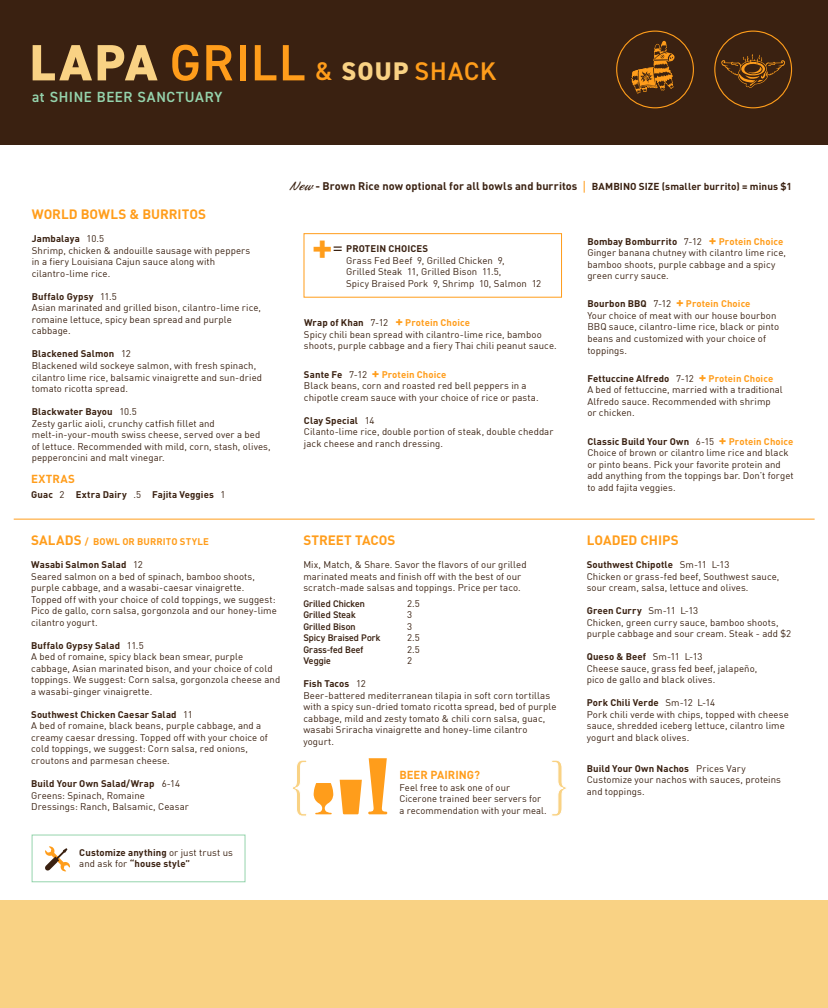
<style>
.page{position:relative;width:828px;height:1008px;background:#fff}
.page>*{position:absolute;margin:0;border:0;box-sizing:border-box;transform-origin:0 0}
.t1{font:600 25.6px "DIN2014";letter-spacing:.035em;color:#ff9d1b}
.t2{font:600 14.8px "DIN2014";letter-spacing:.045em;color:#95d4ad}
.t3{font:700 13.4px "DIN";color:#ff9d1b}
.t4{font:700 11.5px "DIN";color:#ff9d1b}
.t5{font:700 11px "DIN";letter-spacing:.005em;color:#3a2111}
.t6{font:700 10px "DIN";letter-spacing:.01em;color:#3a2111}
.t7{font:9.6px/11.5px "DIN";letter-spacing:.01em;color:#3a2111}
.t8{font:700 9.6px/11.5px "DIN";letter-spacing:.01em;color:#3a2111}
.t9{font:600 9.6px "DIN2014";letter-spacing:.005em;color:#3a2111}
.t10{font:700 9.6px "DIN";letter-spacing:.01em;color:#ff9d1b}
.s1{font-weight:800;font-size:51.1px;color:#f9d284}
.s2{font-size:51.1px}
.s3{font-weight:800;color:#f9d284}
.s4{font-weight:700}
.s5{font-weight:400}
.s6{font-family:"Phoenix Script FLF";font-weight:400;font-size:13.4px}
.s7{font-weight:700;font-size:39px;color:#ff9d1b}
.s8{font-size:19.2px}
.s9{font-weight:700;font-size:14px;color:#ff9d1b}
.s10{font-weight:700;color:#ff9d1b}
.s11{font-size:13.4px}
</style>
<div class="page">
<div style="left:0;top:0;width:828px;height:144px;background:#3a2111"></div>
<div style="left:0;top:900px;width:828px;height:108px;background:#f9d284"></div>
<svg style="left:631px;top:40px;width:44px;height:59px"></svg>
<div style="left:616px;top:31px;width:78px;height:77px;border:1px solid #ff9d1b;border-radius:50%"></div>
<div style="left:714px;top:31px;width:78px;height:77px;border:1px solid #ff9d1b;border-radius:50%"></div>
<svg style="left:721px;top:54px;width:64px;height:52px"></svg>
<div style="left:32px;top:835px;width:213px;height:47px;border:1px solid #95d4ad"></div>
<svg style="left:45px;top:846px;width:25px;height:26px"></svg>
<div style="left:304px;top:233px;width:258px;height:65px;border:1px solid #ff9d1b"></div>
<hr style="left:14px;top:519px;width:801px;height:1px;background:#ff9d1b">
<svg style="left:314px;top:783px;width:19px;height:31px"></svg>
<svg style="left:340px;top:780px;width:22px;height:34px"></svg>
<svg style="left:368px;top:758px;width:19px;height:56px"></svg>
<svg style="left:293px;top:760px;width:14px;height:56px"></svg>
<svg style="left:552px;top:760px;width:14px;height:56px"></svg>
<svg style="left:584px;top:181px;width:1px;height:12px"></svg>
<p class="t1" style="left:30px;top:55px;width:468px"><span class="s1">LAPA</span> <span class="s2">GRILL</span> &amp; <span class="s3">SOUP</span> SHACK</p>
<p class="t2" style="left:32px;top:87px;width:192px">at SHINE BEER SANCTUARY</p>
<p class="t3" style="left:32px;top:206px;width:176px">WORLD BOWLS &amp; BURRITOS</p>
<p class="t7" style="left:32px;top:233px;width:220px"><span class="s4">Jambalaya</span> 10.5<br>Shrimp, chicken &amp; andouille sausage with peppers in a fiery Louisiana Cajun sauce along with cilantro-lime rice.</p>
<p class="t7" style="left:32px;top:290px;width:231px"><span class="s4">Buffalo Gypsy</span> 11.5<br>Asian marinated and grilled bison, cilantro-lime rice, romaine lettuce, spicy bean spread and purple cabbage.</p>
<p class="t7" style="left:32px;top:348px;width:232px"><span class="s4">Blackened Salmon</span> 12<br>Blackened wild sockeye salmon, with fresh spinach, cilantro lime rice, balsamic vinaigrette and sun-dried tomato ricotta spread.</p>
<p class="t7" style="left:32px;top:406px;width:241px"><span class="s4">Blackwater Bayou</span> 10.5<br>Zesty garlic aioli, crunchy catfish fillet and melt-in-your-mouth swiss cheese, served over a bed<br>of lettuce. Recommended with mild, corn, stash, olives, pepperoncini and malt vinegar.</p>
<p class="t4" style="left:31px;top:471px;width:45px">EXTRAS</p>
<p class="t8" style="left:31px;top:489px;width:196px">Guac <span class="s5">2</span> Extra Dairy <span class="s5">.5</span> Fajita Veggies <span class="s5">1</span></p>
<p class="t5" style="left:289px;top:179px;width:290px"><span class="s6">New</span> - Brown Rice now optional for all bowls and burritos</p>
<p class="t6" style="left:592px;top:180px;width:201px">BAMBINO SIZE (smaller burrito) = minus $1</p>
<p class="t7" style="left:346px;top:243px;width:197px;text-indent:-34px"><span class="s7">+</span><span class="s8">=</span> <span class="s4">PROTEIN CHOICES<br></span>Grass Fed Beef 9, Grilled Chicken 9,<br>Grilled Steak 11, Grilled Bison 11.5,<br>Spicy Braised Pork 9, Shrimp 10, Salmon 12</p>
<p class="t7" style="left:304px;top:317px;width:254px"><span class="s4">Wrap of Khan</span> 7-12 <span class="s9">+</span> <span class="s10">Protein Choice<br></span>Spicy chili bean spread with cilantro-lime rice, bamboo shoots, purple cabbage and a fiery Thai chili peanut sauce.</p>
<p class="t7" style="left:304px;top:368px;width:236px"><span class="s4">Sante Fe</span> 7-12 <span class="s9">+</span> <span class="s10">Protein Choice<br></span>Black beans, corn and roasted red bell peppers in a chipotle cream sauce with your choice of rice or pasta.</p>
<p class="t7" style="left:304px;top:414px;width:251px"><span class="s4">Clay Special</span> 14<br>Cilanto-lime rice, double portion of steak, double cheddar jack cheese and ranch dressing.</p>
<p class="t7" style="left:587px;top:235px;width:200px"><span class="s4">Bombay Bomburrito</span> 7-12 <span class="s9">+</span> <span class="s10">Protein Choice </span>Ginger banana chutney with cilantro lime rice, bamboo shoots, purple cabbage and a spicy green curry sauce.</p>
<p class="t7" style="left:587px;top:298px;width:193px"><span class="s4">Bourbon BBQ</span> 7-12 <span class="s9">+</span> <span class="s10">Protein Choice<br></span>Your choice of meat with our house bourbon BBQ sauce, cilantro-lime rice, black or pinto beans and customized with your choice of toppings.</p>
<p class="t7" style="left:587px;top:372px;width:197px"><span class="s4">Fettuccine Alfredo</span> 7-12 <span class="s9">+</span> <span class="s10">Protein Choice<br></span>A bed of fettuccine, married with a traditional Alfredo sauce. Recommended with shrimp<br>or chicken.</p>
<p class="t7" style="left:587px;top:435px;width:208px"><span class="s4">Classic Build Your Own</span> 6-15 <span class="s9">+</span> <span class="s10">Protein Choice </span>Choice of brown or cilantro lime rice and black or pinto beans. Pick your favorite protein and add anything from the toppings bar. Don’t forget to add fajita veggies.</p>
<p class="t10" style="left:31px;top:535px;width:179px"><span class="s11">SALADS</span> / BOWL OR BURRITO STYLE</p>
<p class="t7" style="left:31px;top:559px;width:247px"><span class="s4">Wasabi Salmon Salad</span> 12<br>Seared salmon on a bed of spinach, bamboo shoots, purple cabbage, and a wasabi-caesar vinaigrette.<br>Topped off with your choice of cold toppings, we suggest:<br>Pico de gallo, corn salsa, gorgonzola and our honey-lime cilantro yogurt.</p>
<p class="t7" style="left:31px;top:639px;width:251px"><span class="s4">Buffalo Gypsy Salad</span> 11.5<br>A bed of romaine, spicy black bean smear, purple cabbage, Asian marinated bison, and your choice of cold toppings. We suggest: Corn salsa, gorgonzola cheese and a wasabi-ginger vinaigrette.</p>
<p class="t7" style="left:31px;top:709px;width:238px"><span class="s4">Southwest Chicken Caesar Salad</span> 11<br>A bed of romaine, black beans, purple cabbage, and a creamy caesar dressing. Topped off with your choice of cold toppings, we suggest: Corn salsa, red onions, croutons and parmesan cheese.</p>
<p class="t7" style="left:31px;top:778px;width:159px"><span class="s4">Build Your Own Salad/Wrap</span> 6-14<br>Greens: Spinach, Romaine<br>Dressings: Ranch, Balsamic, Ceasar</p>
<p class="t8" style="left:79px;top:846px;width:155px">Customize anything <span class="s5">or just trust us and ask for</span> “house style”</p>
<p class="t3" style="left:303px;top:531px;width:94px">STREET TACOS</p>
<p class="t7" style="left:303px;top:559px;width:225px">Mix, Match, &amp; Share. Savor the flavors of our grilled marinated meats and finish off with the best of our scratch-made salsas and toppings. Price per taco.</p>
<p class="t9" style="left:303px;top:597px;width:63px">Grilled Chicken</p>
<p class="t7" style="left:407px;top:597px;width:14px">2.5</p>
<p class="t9" style="left:303px;top:608px;width:54px">Grilled Steak</p>
<p class="t7" style="left:407px;top:609px;width:7px">3</p>
<p class="t9" style="left:303px;top:620px;width:54px">Grilled Bison</p>
<p class="t7" style="left:407px;top:620px;width:7px">3</p>
<p class="t9" style="left:303px;top:631px;width:79px">Spicy Braised Pork</p>
<p class="t7" style="left:407px;top:632px;width:14px">2.5</p>
<p class="t9" style="left:303px;top:643px;width:61px">Grass-fed Beef</p>
<p class="t7" style="left:407px;top:643px;width:14px">2.5</p>
<p class="t9" style="left:303px;top:654px;width:29px">Veggie</p>
<p class="t7" style="left:407px;top:655px;width:7px">2</p>
<p class="t7" style="left:303px;top:678px;width:255px"><span class="s4">Fish Tacos</span> 12<br>Beer-battered mediterranean tilapia in soft corn tortillas with a spicy sun-dried tomato ricotta spread, bed of purple cabbage, mild and zesty tomato &amp; chili corn salsa, guac, wasabi Sriracha vinaigrette and honey-lime cilantro yogurt.</p>
<p class="t4" style="left:399px;top:767px;width:82px">BEER PAIRING?</p>
<p class="t7" style="left:399px;top:781px;width:149px">Feel free to ask one of our<br>Cicerone trained beer servers for a recommendation with your meal.</p>
<p class="t3" style="left:587px;top:531px;width:93px">LOADED CHIPS</p>
<p class="t7" style="left:587px;top:559px;width:194px"><span class="s4">Southwest Chipotle</span> Sm-11 L-13<br>Chicken or grass-fed beef, Southwest sauce, sour cream, salsa, lettuce and olives.</p>
<p class="t7" style="left:587px;top:605px;width:206px"><span class="s4">Green Curry</span> Sm-11 L-13<br>Chicken, green curry sauce, bamboo shoots, purple cabbage and sour cream. Steak - add $2</p>
<p class="t7" style="left:587px;top:651px;width:172px"><span class="s4">Queso &amp; Beef</span> Sm-11 L-13<br>Cheese sauce, grass fed beef, jalapeño, pico de gallo and black olives.</p>
<p class="t7" style="left:587px;top:697px;width:204px"><span class="s4">Pork Chili Verde</span> Sm-12 L-14<br>Pork chili verde with chips, topped with cheese sauce, shredded iceberg lettuce, cilantro lime yogurt and black olives.</p>
<p class="t7" style="left:587px;top:762px;width:196px"><span class="s4">Build Your Own Nachos</span> Prices Vary<br>Customize your nachos with sauces, proteins and toppings.</p>
</div>
